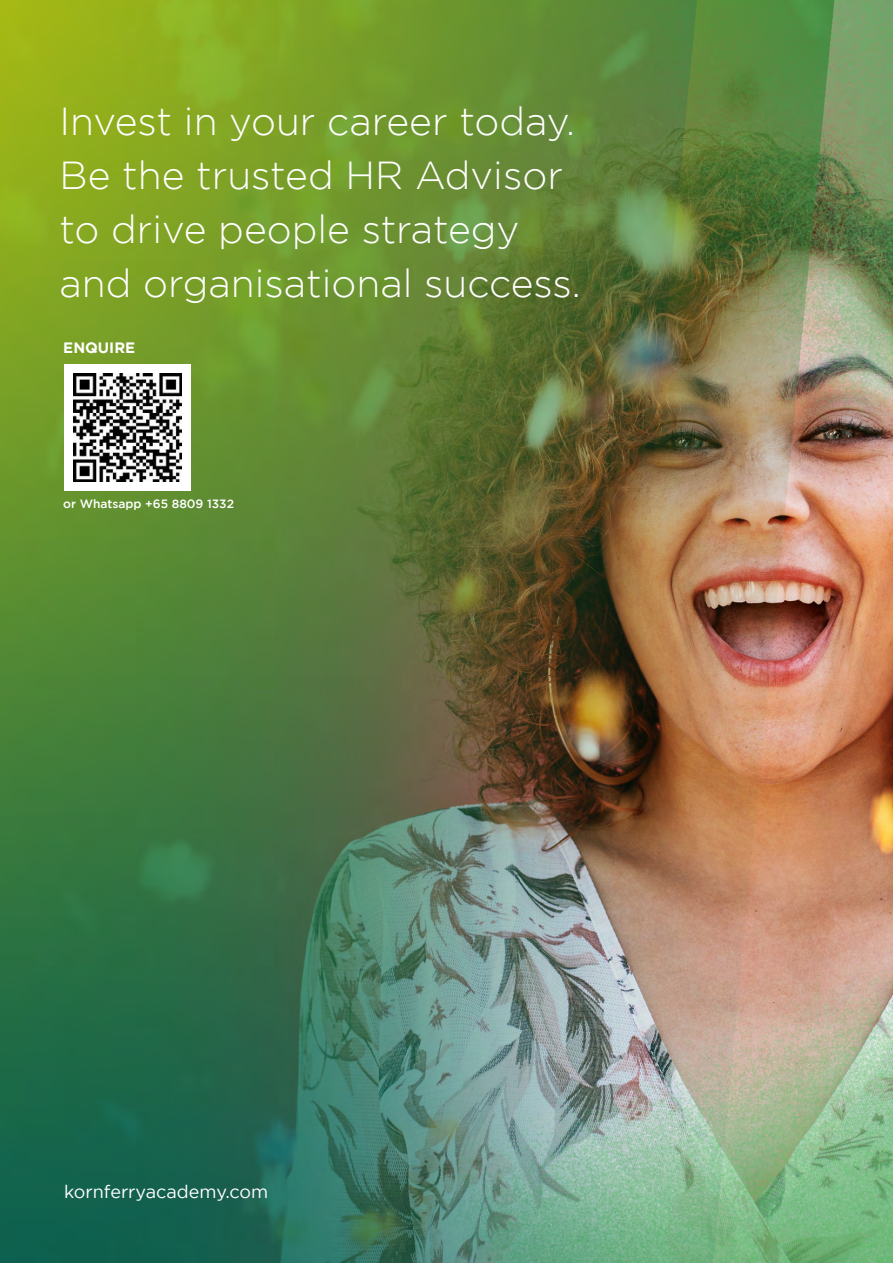
<style>
.page{position:relative;width:893px;height:1263px;background:#fff}
.page>*{position:absolute;margin:0;border:0;box-sizing:border-box;transform-origin:0 0}
.t1{font:300 39px/54px "Gotham";color:#fff}
.t2{font:18px "Gotham";color:#fff}
.t3{font:700 15px "Gotham";color:#fff}
.t4{font:500 12px "Gotham";color:#fff}
</style>
<div class="page">
<img style="left:0;top:0;width:893px;height:1263px">
<div style="left:64px;top:364px;width:127px;height:127px;background:#fff"></div>
<img style="left:73px;top:373px;width:108px;height:108px">
<p class="t1" style="left:60px;top:94px;width:523px">Invest in your career today.<br>Be the trusted HR Advisor to drive people strategy and organisational success.</p>
<p class="t3" style="left:63px;top:339px;width:73px">ENQUIRE</p>
<p class="t4" style="left:63px;top:497px;width:172px">or Whatsapp +65 8809 1332</p>
<p class="t2" style="left:64px;top:1181px;width:206px">kornferryacademy.com</p>
</div>
